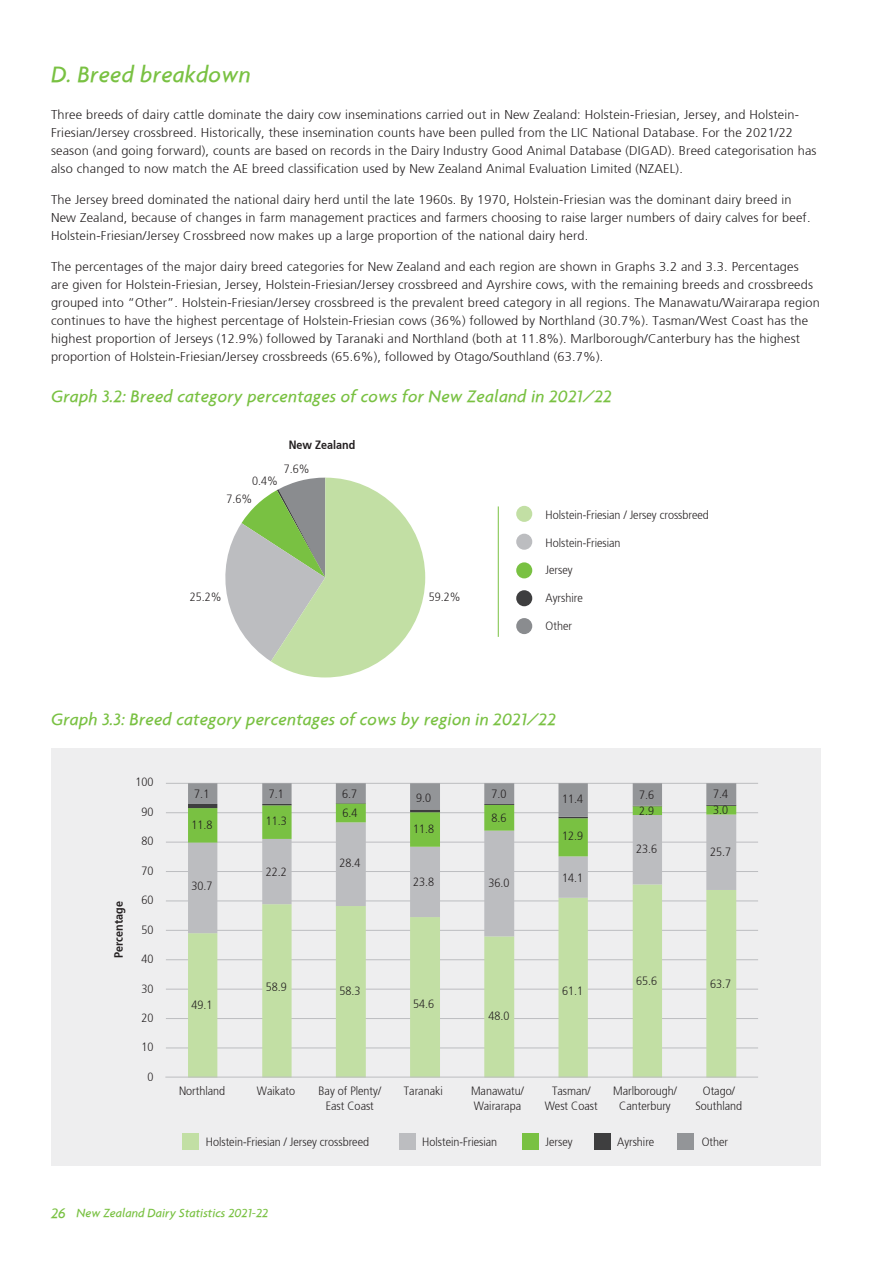
<style>
.page{position:relative;width:893px;height:1263px;background:#fff}
.page>*{position:absolute;margin:0;border:0;box-sizing:border-box;transform-origin:0 0}
.t1{font:italic 500 24px "Agenda";letter-spacing:.01em;color:#79c142}
.t2{font:italic 500 18px "Agenda";letter-spacing:.01em;color:#79c142}
.t3{font:300 12.75px/18px "Frutiger";letter-spacing:.015em;color:#231f20}
.t4{font:italic 500 12.75px "Agenda";color:#79c142}
.t5{font:300 12px/15px "Frutiger";color:#231f20;text-align:center;scale:.9 1}
.t6{font:700 12px "Frutiger";color:#231f20;scale:.9 1}
.s1{font-size:15px}
</style>
<div class="page">
<div style="left:51px;top:748px;width:770px;height:418px;background:#eeeeef"></div>
<hr style="left:166px;top:783px;width:592px;height:1px;background:#bcbdc0">
<hr style="left:166px;top:812px;width:592px;height:1px;background:#bcbdc0">
<hr style="left:166px;top:842px;width:592px;height:1px;background:#bcbdc0">
<hr style="left:166px;top:871px;width:592px;height:1px;background:#bcbdc0">
<hr style="left:166px;top:901px;width:592px;height:1px;background:#bcbdc0">
<hr style="left:166px;top:930px;width:592px;height:1px;background:#bcbdc0">
<hr style="left:166px;top:959px;width:592px;height:1px;background:#bcbdc0">
<hr style="left:166px;top:989px;width:592px;height:1px;background:#bcbdc0">
<hr style="left:166px;top:1018px;width:592px;height:1px;background:#bcbdc0">
<hr style="left:166px;top:1048px;width:592px;height:1px;background:#bcbdc0">
<svg style="left:188px;top:936px;width:548px;height:141px"></svg>
<svg style="left:188px;top:856px;width:548px;height:80px"></svg>
<svg style="left:188px;top:783px;width:548px;height:73px"></svg>
<hr style="left:165px;top:1077px;width:593px;height:1px;background:#bcbdc0">
<div style="left:183px;top:1134px;width:16px;height:16px;background:#c2dfa4"></div>
<div style="left:399px;top:1134px;width:16px;height:16px;background:#bcbdc0"></div>
<div style="left:523px;top:1134px;width:16px;height:16px;background:#79c142"></div>
<div style="left:595px;top:1134px;width:16px;height:16px;background:#3e3e3f"></div>
<div style="left:678px;top:1134px;width:16px;height:16px;background:#939598"></div>
<div style="left:516px;top:506px;width:16px;height:16px;background:#c2dfa4;border-radius:50%"></div>
<div style="left:516px;top:534px;width:16px;height:16px;background:#bcbdc0;border-radius:50%"></div>
<div style="left:516px;top:562px;width:16px;height:16px;background:#79c142;border-radius:50%"></div>
<div style="left:516px;top:590px;width:16px;height:16px;background:#3e3e3f;border-radius:50%"></div>
<div style="left:516px;top:618px;width:16px;height:16px;background:#8a8c8f;border-radius:50%"></div>
<hr style="left:498px;top:506px;width:1px;height:131px;background:#79c142">
<svg style="left:225px;top:478px;width:200px;height:199px"></svg>
<h1 class="t1" style="left:51px;top:60px;width:201px">D. Breed breakdown</h1>
<p class="t3" style="left:51px;top:106px;width:767px">Three breeds of dairy cattle dominate the dairy cow inseminations carried out in New Zealand: Holstein-Friesian, Jersey, and Holstein-Friesian/Jersey crossbreed. Historically, these insemination counts have been pulled from the LIC National Database. For the 2021/22 season (and going forward), counts are based on records in the Dairy Industry Good Animal Database (DIGAD). Breed categorisation has also changed to now match the AE breed classification used by New Zealand Animal Evaluation Limited (NZAEL).</p>
<p class="t3" style="left:51px;top:191px;width:761px">The Jersey breed dominated the national dairy herd until the late 1960s. By 1970, Holstein-Friesian was the dominant dairy breed in<br>New Zealand, because of changes in farm management practices and farmers choosing to raise larger numbers of dairy calves for beef.<br>Holstein-Friesian/Jersey Crossbreed now makes up a large proportion of the national dairy herd.</p>
<p class="t3" style="left:51px;top:257px;width:770px">The percentages of the major dairy breed categories for New Zealand and each region are shown in Graphs 3.2 and 3.3. Percentages<br>are given for Holstein-Friesian, Jersey, Holstein-Friesian/Jersey crossbreed and Ayrshire cows, with the remaining breeds and crossbreeds grouped into “Other”. Holstein-Friesian/Jersey crossbreed is the prevalent breed category in all regions. The Manawatu/Wairarapa region continues to have the highest percentage of Holstein-Friesian cows (36%) followed by Northland (30.7%). Tasman/West Coast has the highest proportion of Jerseys (12.9%) followed by Taranaki and Northland (both at 11.8%). Marlborough/Canterbury has the highest proportion of Holstein-Friesian/Jersey crossbreeds (65.6%), followed by Otago/Southland (63.7%).</p>
<h2 class="t2" style="left:51px;top:385px;width:562px">Graph 3.2: Breed category percentages of cows for New Zealand in 2021/22</h2>
<p class="t6" style="left:289px;top:438px;width:76px">New Zealand</p>
<p class="t5" style="left:284px;top:462px;width:30px">7.6%</p>
<p class="t5" style="left:252px;top:473px;width:30px">0.4%</p>
<p class="t5" style="left:226px;top:492px;width:30px">7.6%</p>
<p class="t5" style="left:190px;top:590px;width:37px">25.2%</p>
<p class="t5" style="left:429px;top:590px;width:37px">59.2%</p>
<p class="t5" style="left:546px;top:507px;width:183px">Holstein-Friesian / Jersey crossbreed</p>
<p class="t5" style="left:546px;top:535px;width:85px">Holstein-Friesian</p>
<p class="t5" style="left:546px;top:563px;width:31px">Jersey</p>
<p class="t5" style="left:546px;top:591px;width:43px">Ayrshire</p>
<p class="t5" style="left:546px;top:618px;width:31px">Other</p>
<h2 class="t2" style="left:51px;top:708px;width:506px">Graph 3.3: Breed category percentages of cows by region in 2021/22</h2>
<p class="t6" style="left:112px;top:958px;width:64px;rotate:-90deg">Percentage</p>
<p class="t5" style="left:135px;top:775px;width:22px">100</p>
<p class="t5" style="left:141px;top:804px;width:15px">90</p>
<p class="t5" style="left:141px;top:834px;width:15px">80</p>
<p class="t5" style="left:141px;top:863px;width:15px">70</p>
<p class="t5" style="left:141px;top:893px;width:15px">60</p>
<p class="t5" style="left:141px;top:922px;width:15px">50</p>
<p class="t5" style="left:141px;top:951px;width:15px">40</p>
<p class="t5" style="left:141px;top:981px;width:15px">30</p>
<p class="t5" style="left:141px;top:1010px;width:15px">20</p>
<p class="t5" style="left:141px;top:1040px;width:15px">10</p>
<p class="t5" style="left:147px;top:1069px;width:8px">0</p>
<p class="t5" style="left:194px;top:786px;width:18px">7.1</p>
<p class="t5" style="left:269px;top:786px;width:18px">7.1</p>
<p class="t5" style="left:342px;top:786px;width:18px">6.7</p>
<p class="t5" style="left:416px;top:790px;width:18px">9.0</p>
<p class="t5" style="left:491px;top:786px;width:18px">7.0</p>
<p class="t5" style="left:191px;top:817px;width:25px">11.8</p>
<p class="t5" style="left:266px;top:813px;width:25px">11.3</p>
<p class="t5" style="left:191px;top:878px;width:25px">30.7</p>
<p class="t5" style="left:266px;top:864px;width:25px">22.2</p>
<p class="t5" style="left:342px;top:806px;width:18px">6.4</p>
<p class="t5" style="left:339px;top:855px;width:25px">28.4</p>
<p class="t5" style="left:191px;top:998px;width:25px">49.1</p>
<p class="t5" style="left:266px;top:979px;width:25px">58.9</p>
<p class="t5" style="left:339px;top:983px;width:25px">58.3</p>
<p class="t5" style="left:413px;top:821px;width:25px">11.8</p>
<p class="t5" style="left:491px;top:811px;width:18px">8.6</p>
<p class="t5" style="left:413px;top:874px;width:25px">23.8</p>
<p class="t5" style="left:488px;top:875px;width:25px">36.0</p>
<p class="t5" style="left:413px;top:996px;width:25px">54.6</p>
<p class="t5" style="left:488px;top:1009px;width:25px">48.0</p>
<p class="t5" style="left:562px;top:791px;width:25px">11.4</p>
<p class="t5" style="left:639px;top:787px;width:18px">7.6</p>
<p class="t5" style="left:713px;top:787px;width:18px">7.4</p>
<p class="t5" style="left:562px;top:829px;width:25px">12.9</p>
<p class="t5" style="left:562px;top:870px;width:25px">14.1</p>
<p class="t5" style="left:562px;top:983px;width:25px">61.1</p>
<p class="t5" style="left:639px;top:804px;width:18px">2.9</p>
<p class="t5" style="left:713px;top:803px;width:18px">3.0</p>
<p class="t5" style="left:636px;top:842px;width:25px">23.6</p>
<p class="t5" style="left:710px;top:845px;width:25px">25.7</p>
<p class="t5" style="left:636px;top:973px;width:25px">65.6</p>
<p class="t5" style="left:710px;top:976px;width:25px">63.7</p>
<p class="t5" style="left:179px;top:1084px;width:53px">Northland</p>
<p class="t5" style="left:257px;top:1084px;width:44px">Waikato</p>
<p class="t5" style="left:319px;top:1084px;width:71px">Bay of Plenty/<br>East Coast</p>
<p class="t5" style="left:404px;top:1084px;width:45px">Taranaki</p>
<p class="t5" style="left:471px;top:1084px;width:60px;text-align:left">Manawatu/<br>Wairarapa</p>
<p class="t5" style="left:545px;top:1084px;width:60px">Tasman/<br>West Coast</p>
<p class="t5" style="left:613px;top:1084px;width:72px">Marlborough/<br>Canterbury</p>
<p class="t5" style="left:695px;top:1084px;width:54px">Otago/<br>Southland</p>
<p class="t5" style="left:206px;top:1134px;width:183px">Holstein-Friesian / Jersey crossbreed</p>
<p class="t5" style="left:422px;top:1134px;width:85px">Holstein-Friesian</p>
<p class="t5" style="left:546px;top:1134px;width:31px">Jersey</p>
<p class="t5" style="left:617px;top:1134px;width:43px">Ayrshire</p>
<p class="t5" style="left:702px;top:1134px;width:31px">Other</p>
<p class="t4" style="left:51px;top:1205px;width:219px"><span class="s1">26</span> New Zealand Dairy Statistics 2021-22</p>
</div>
